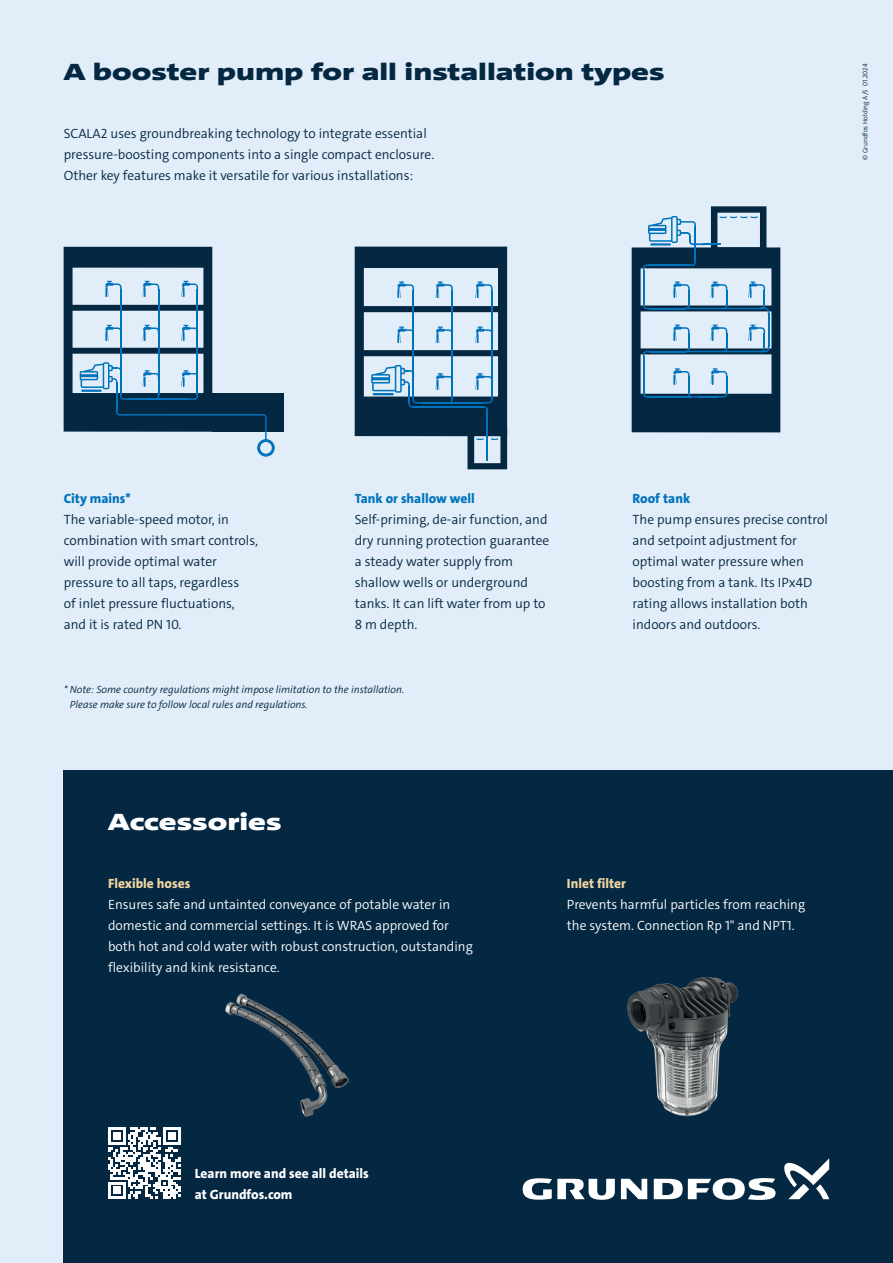
<style>
.page{position:relative;width:893px;height:1263px;background:#e1edf8}
.page>*{position:absolute;margin:0;border:0;box-sizing:border-box;transform-origin:0 0}
.t1{font:900 24px "Grundfos The Sans Extd";color:#042742}
.t2{font:900 24px "Grundfos The Sans Extd";color:#fff}
.t3{font:300 13.5px/21px "Grundfos The Sans";color:#042742}
.t4{font:300 13.5px/21px "Grundfos The Sans";color:#fff}
.t5{font:800 13.5px/21px "Grundfos The Sans";color:#fff}
.t6{font:800 13.5px "Grundfos The Sans";color:#0073bc}
.t7{font:800 13.5px "Grundfos The Sans";color:#f1d5a1}
.t8{font:italic 300 10.5px/15px "Grundfos The Sans";color:#042742}
.t9{font:300 6.75px "Grundfos The Sans";color:#042742}
</style>
<div class="page">
<div style="left:64px;top:771px;width:829px;height:492px;background:#042742"></div>
<img style="left:226px;top:993px;width:123px;height:124px">
<svg style="left:108px;top:1127px;width:72px;height:72px"></svg>
<img style="left:627px;top:977px;width:111px;height:140px">
<div style="left:212px;top:393px;width:72px;height:39px;background:#042742"></div>
<svg style="left:64px;top:247px;width:211px;height:210px"></svg>
<hr style="left:81px;top:390px;width:21px;height:2px;background:#0073bc">
<svg style="left:355px;top:247px;width:152px;height:222px"></svg>
<svg style="left:632px;top:206px;width:148px;height:226px"></svg>
<hr style="left:650px;top:243px;width:21px;height:3px;background:#0073bc">
<svg style="left:621px;top:1179px;width:26px;height:20px"></svg>
<svg style="left:523px;top:1178px;width:92px;height:22px"></svg>
<svg style="left:654px;top:1178px;width:121px;height:22px"></svg>
<svg style="left:784px;top:1158px;width:45px;height:41px"></svg>
<h1 class="t1" style="left:64px;top:56px;width:602px">A booster pump for all installation types</h1>
<p class="t3" style="left:64px;top:123px;width:372px">SCALA2 uses groundbreaking technology to integrate essential pressure-boosting components into a single compact enclosure.<br>Other key features make it versatile for various installations:</p>
<p class="t9" style="left:861px;top:160px;width:97px;rotate:-90deg">© Grundfos Holding A/S 01.2024</p>
<p class="t6" style="left:64px;top:489px;width:69px">City mains*</p>
<p class="t3" style="left:64px;top:509px;width:196px">The variable-speed motor, in combination with smart controls, will provide optimal water pressure to all taps, regardless<br>of inlet pressure fluctuations, and it is rated PN 10.</p>
<p class="t6" style="left:355px;top:489px;width:122px">Tank or shallow well</p>
<p class="t3" style="left:355px;top:509px;width:196px">Self-priming, de-air function, and dry running protection guarantee a steady water supply from shallow wells or underground tanks. It can lift water from up to<br>8 m depth.</p>
<p class="t8" style="left:70px;top:682px;width:336px;text-indent:-6px">* Note: Some country regulations might impose limitation to the installation.<br>Please make sure to follow local rules and regulations.</p>
<p class="t6" style="left:632px;top:489px;width:59px">Roof tank</p>
<p class="t3" style="left:632px;top:509px;width:197px">The pump ensures precise control and setpoint adjustment for optimal water pressure when boosting from a tank. Its IPx4D rating allows installation both indoors and outdoors.</p>
<h1 class="t2" style="left:108px;top:806px;width:175px">Accessories</h1>
<p class="t7" style="left:108px;top:874px;width:84px">Flexible hoses</p>
<p class="t4" style="left:108px;top:894px;width:366px">Ensures safe and untainted conveyance of potable water in domestic and commercial settings. It is WRAS approved for both hot and cold water with robust construction, outstanding flexibility and kink resistance.</p>
<p class="t7" style="left:567px;top:875px;width:61px">Inlet filter</p>
<p class="t4" style="left:567px;top:894px;width:240px">Prevents harmful particles from reaching the system. Connection Rp 1" and NPT1.</p>
<p class="t5" style="left:195px;top:1163px;width:175px">Learn more and see all details at Grundfos.com</p>
</div>
